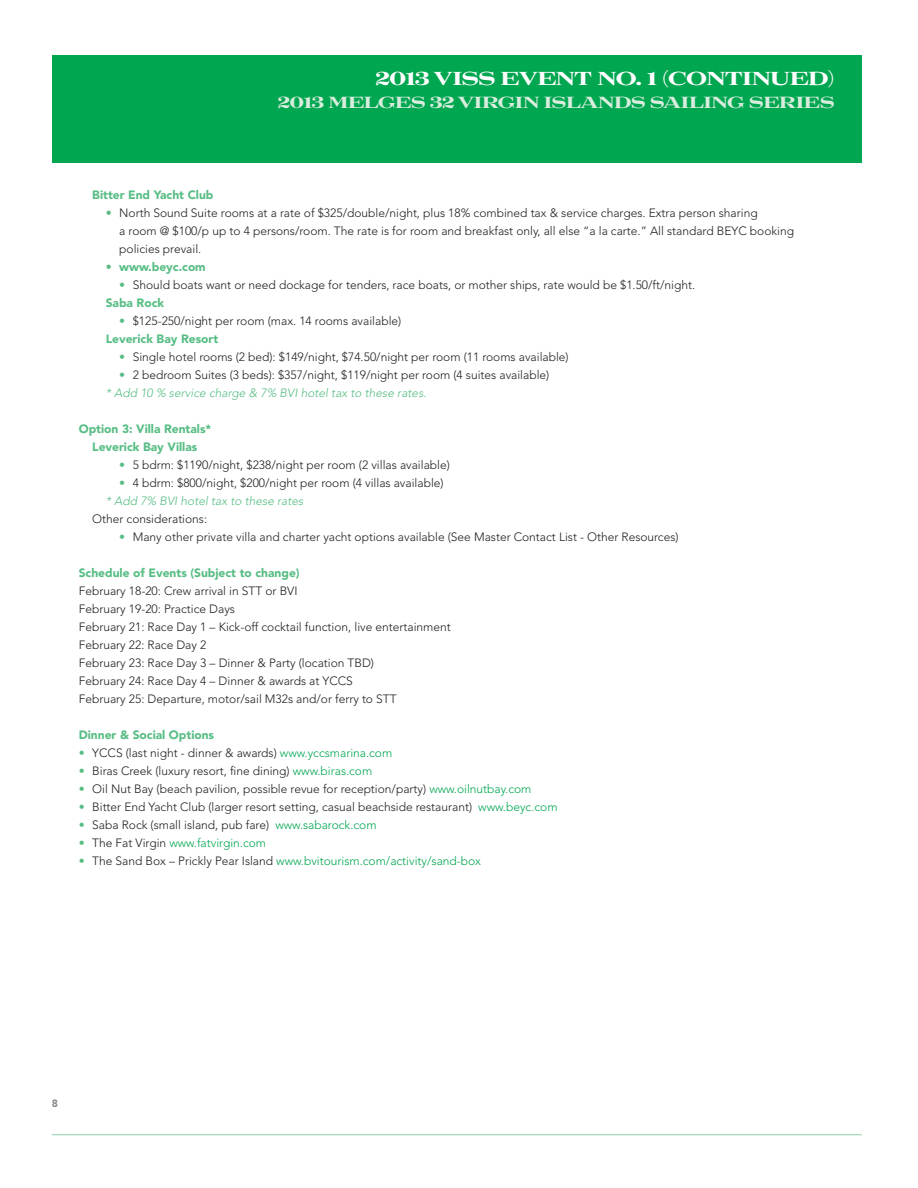
<style>
.page{position:relative;width:918px;height:1188px;background:#fff}
.page>*{position:absolute;margin:0;border:0;box-sizing:border-box;transform-origin:0 0}
.t1{font:21px "Luxury Diamond";letter-spacing:-.05em;color:#fff}
.t2{font:18px "Luxury Diamond";letter-spacing:-.05em;color:#d8eddd}
.t3{font:300 12px/18px "Avenir";color:#231f20}
.t4{font:900 12px/18px "Avenir";color:#57bd84;text-align:center}
.t5{font:300 12px "Avenir";color:#00a650}
.t6{font:900 10.5px "Avenir";color:#888d90}
.s1{font-weight:900;color:#57bd84}
.s2{color:#57bd84}
.s3{color:#00a650}
.s4{color:#231f20}
</style>
<div class="page">
<hr style="left:52px;top:1134px;width:810px;height:1px;background:#8fcea5">
<div style="left:52px;top:55px;width:810px;height:108px;background:#00a650"></div>
<h1 class="t1" style="left:375px;top:68px;width:461px">2013 VISS EVENT NO. 1 (CONTINUED)</h1>
<h2 class="t2" style="left:277px;top:93px;width:559px">2013 MELGES 32 VIRGIN ISLANDS SAILING SERIES</h2>
<p class="t4" style="left:92px;top:186px;width:123px">Bitter End Yacht Club</p>
<p class="t3" style="left:119px;top:204px;width:676px;text-indent:-14px"><span class="s1">•</span> North Sound Suite rooms at a rate of $325/double/night, plus 18% combined tax &amp; service charges. Extra person sharing<br>a room @ $100/p up to 4 persons/room. The rate is for room and breakfast only, all else “a la carte.” All standard BEYC booking policies prevail.</p>
<p class="t4" style="left:106px;top:258px;width:102px">• www.beyc.com</p>
<p class="t3" style="left:106px;top:276px;width:591px;text-indent:14px"><span class="s1">•</span> Should boats want or need dockage for tenders, race boats, or mother ships, rate would be $1.50/ft/night.<br><span class="s1">Saba Rock</span></p>
<p class="t3" style="left:106px;top:312px;width:297px;text-indent:14px"><span class="s1">•</span> $125-250/night per room (max. 14 rooms available)<br><span class="s1">Leverick Bay Resort</span></p>
<p class="t3" style="left:119px;top:348px;width:451px"><span class="s1">•</span> Single hotel rooms (2 bed): $149/night, $74.50/night per room (11 rooms available)</p>
<p class="t3" style="left:106px;top:366px;width:445px;text-indent:14px"><span class="s1">•</span> 2 bedroom Suites (3 beds): $357/night, $119/night per room (4 suites available) <span class="s2">* Add 10 % service charge &amp; 7% BVI hotel tax to these rates.</span></p>
<p class="t4" style="left:79px;top:420px;width:134px">Option 3: Villa Rentals*<br>Leverick Bay Villas</p>
<p class="t3" style="left:119px;top:456px;width:332px"><span class="s1">•</span> 5 bdrm: $1190/night, $238/night per room (2 villas available)</p>
<p class="t3" style="left:106px;top:474px;width:339px;text-indent:14px"><span class="s1">•</span> 4 bdrm: $800/night, $200/night per room (4 villas available) <span class="s2">* Add 7% BVI hotel tax to these rates</span></p>
<p class="t3" style="left:92px;top:510px;width:116px">Other considerations:</p>
<p class="t3" style="left:119px;top:528px;width:561px"><span class="s1">•</span> Many other private villa and charter yacht options available (See Master Contact List - Other Resources)</p>
<p class="t4" style="left:79px;top:564px;width:222px">Schedule of Events (Subject to change)</p>
<p class="t3" style="left:79px;top:582px;width:374px">February 18-20: Crew arrival in STT or BVI<br>February 19-20: Practice Days<br>February 21: Race Day 1 – Kick-off cocktail function, live entertainment February 22: Race Day 2<br>February 23: Race Day 3 – Dinner &amp; Party (location TBD)<br>February 24: Race Day 4 – Dinner &amp; awards at YCCS<br>February 25: Departure, motor/sail M32s and/or ferry to STT</p>
<p class="t4" style="left:79px;top:726px;width:137px">Dinner &amp; Social Options</p>
<p class="t3" style="left:79px;top:744px;width:315px"><span class="s1">•</span> YCCS (last night - dinner &amp; awards) <span class="s3">www.yccsmarina.com</span></p>
<p class="t3" style="left:79px;top:762px;width:295px"><span class="s1">•</span> Biras Creek (luxury resort, fine dining) <span class="s3">www.biras.com</span></p>
<p class="t3" style="left:79px;top:780px;width:454px"><span class="s1">•</span> Oil Nut Bay (beach pavilion, possible revue for reception/party) <span class="s3">www.oilnutbay.com</span></p>
<p class="t3" style="left:79px;top:798px;width:480px"><span class="s1">•</span> Bitter End Yacht Club (larger resort setting, casual beachside restaurant) <span class="s3">www.beyc.com</span></p>
<p class="t3" style="left:79px;top:816px;width:299px"><span class="s1">•</span> Saba Rock (small island, pub fare) <span class="s3">www.sabarock.com</span></p>
<p class="t5" style="left:79px;top:836px;width:189px"><span class="s1">•</span> <span class="s4">The Fat Virgin</span> www.fatvirgin.com</p>
<p class="t5" style="left:79px;top:854px;width:404px"><span class="s1">•</span> <span class="s4">The Sand Box – Prickly Pear Island</span> www.bvitourism.com/activity/sand-box</p>
<p class="t6" style="left:52px;top:1097px;width:8px">8</p>
</div>
